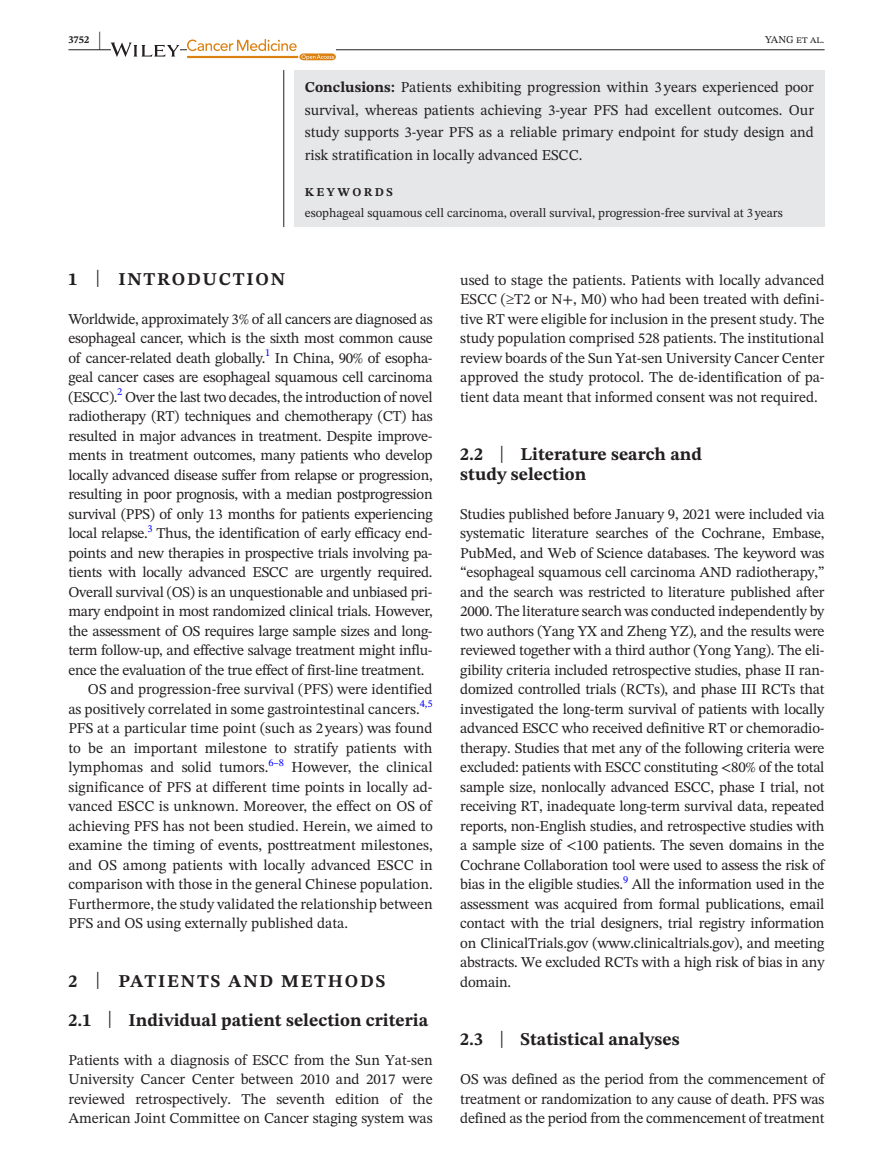
<style>
.page{position:relative;width:893px;height:1174px;background:#fff}
.page>*{position:absolute;margin:0;border:0;box-sizing:border-box;transform-origin:0 0}
.t1{font:700 18px/39px "STIX Two Text";color:#231f20}
.t2{font:700 18px "STIX Two Text";letter-spacing:.1em;color:#231f20}
.t3{font:15px/19.5px "STIX Two Text";letter-spacing:-.02em;color:#231f20;text-align:justify}
.t4{font:15px "STIX Two Text";color:#231f20}
.t5{font:12.75px "STIX Two Text";color:#231f20}
.t6{font:700 12px "STIX Two Text";letter-spacing:.2em;color:#231f20}
.t7{font:10.5px "STIX Two Text";color:#231f20}
.t8{font:10.5px "STIX Two Text";color:#00f}
.t9{font:700 10.5px "STIX Two Text";color:#231f20}
.s1{font-size:21px}
.s2{font-weight:700}
.s3{font-weight:400;font-size:23.7px}
</style>
<div class="page">
<hr style="left:68px;top:49px;width:756px;height:1px;background:#231f20">
<svg style="left:111px;top:43px;width:68px;height:14px"></svg>
<svg style="left:187px;top:39px;width:149px;height:21px"></svg>
<div style="left:294px;top:70px;width:530px;height:157px;background:#e6e7e9"></div>
<hr style="left:283px;top:70px;width:1px;height:157px;background:#231f20">
<p class="t9" style="left:68px;top:32px;width:34px">3752 <span class="s1">|</span></p>
<p class="t7" style="left:765px;top:32px;width:61px">YANG et al.</p>
<p class="t3" style="left:305px;top:76px;width:511px;line-height:22.5px"><span class="s2">Conclusions:</span> Patients exhibiting progression within 3 years experienced poor survival, whereas patients achieving 3-year PFS had excellent outcomes. Our study supports 3-year PFS as a reliable primary endpoint for study design and risk stratification in locally advanced ESCC.</p>
<p class="t6" style="left:305px;top:183px;width:90px">KEYWORDS</p>
<p class="t5" style="left:305px;top:203px;width:479px">esophageal squamous cell carcinoma, overall survival, progression-free survival at 3 years</p>
<p class="t2" style="left:68px;top:266px;width:218px">1 <span class="s3">|</span> INTRODUCTION</p>
<p class="t3" style="left:68px;top:309px;width:366px">Worldwide, approximately 3% of all cancers are diagnosed as esophageal cancer, which is the sixth most common cause of cancer-related death globally.</p>
<p class="t8" style="left:265px;top:345px;width:7px">1</p>
<p class="t3" style="left:68px;top:348px;width:366px;text-indent:206px">In China, 90% of esopha&shy;geal cancer cases are esophageal squamous cell carcinoma (ESCC).</p>
<p class="t8" style="left:117px;top:384px;width:7px">2</p>
<p class="t3" style="left:68px;top:387px;width:366px;text-indent:57px">Over the last two decades, the introduction of novel radiotherapy (RT) techniques and chemotherapy (CT) has resulted in major advances in treatment. Despite improve&shy;ments in treatment outcomes, many patients who develop locally advanced disease suffer from relapse or progression, resulting in poor prognosis, with a median postprogression survival (PPS) of only 13 months for patients experiencing local relapse.</p>
<p class="t8" style="left:147px;top:520px;width:7px">3</p>
<p class="t3" style="left:156px;top:523px;width:278px">Thus, the identification of early efficacy end-</p>
<p class="t3" style="left:68px;top:543px;width:366px">points and new therapies in prospective trials involving pa-</p>
<p class="t3" style="left:68px;top:562px;width:366px">tients with locally advanced ESCC are urgently required.</p>
<p class="t3" style="left:68px;top:582px;width:366px">Overall survival (OS) is an unquestionable and unbiased pri-</p>
<p class="t3" style="left:68px;top:601px;width:366px">mary endpoint in most randomized clinical trials. However,</p>
<p class="t3" style="left:68px;top:621px;width:366px">the assessment of OS requires large sample sizes and long-</p>
<p class="t3" style="left:68px;top:640px;width:366px">term follow-up, and effective salvage treatment might influ-</p>
<p class="t3" style="left:68px;top:660px;width:357px">ence the evaluation of the true effect of first-line treatment.</p>
<p class="t4" style="left:88px;top:678px;width:346px">OS and progression-free survival (PFS) were identified</p>
<p class="t4" style="left:68px;top:698px;width:353px">as positively correlated in some gastrointestinal cancers.</p>
<p class="t8" style="left:420px;top:696px;width:14px">4,5</p>
<p class="t3" style="left:68px;top:718px;width:366px">PFS at a particular time point (such as 2 years) was found to be an important milestone to stratify patients with lymphomas and solid tumors.</p>
<p class="t8" style="left:268px;top:754px;width:17px">6–8</p>
<p class="t3" style="left:68px;top:757px;width:366px;text-indent:223px">However, the clinical significance of PFS at different time points in locally ad&shy;vanced ESCC is unknown. Moreover, the effect on OS of achieving PFS has not been studied. Herein, we aimed to examine the timing of events, posttreatment milestones, and OS among patients with locally advanced ESCC in comparison with those in the general Chinese population.<br>Furthermore, the study validated the relationship between PFS and OS using externally published data.</p>
<p class="t1" style="left:68px;top:962px;width:361px">2 <span class="s3">|</span> PATIENTS AND METHODS<br>2.1 <span class="s3">|</span> Individual patient selection criteria</p>
<p class="t3" style="left:68px;top:1050px;width:366px">Patients with a diagnosis of ESCC from the Sun Yat-sen University Cancer Center between 2010 and 2017 were reviewed retrospectively. The seventh edition of the American Joint Committee on Cancer staging system was</p>
<p class="t3" style="left:460px;top:270px;width:366px">used to stage the patients. Patients with locally advanced ESCC (≥T2 or N+, M0) who had been treated with defini&shy;tive RT were eligible for inclusion in the present study. The study population comprised 528 patients. The institutional review boards of the Sun Yat-sen University Cancer Center approved the study protocol. The de-identification of pa&shy;tient data meant that informed consent was not required.</p>
<p class="t1" style="left:460px;top:445px;width:243px;line-height:19.5px">2.2 <span class="s3">|</span> Literature search and study selection</p>
<p class="t3" style="left:460px;top:504px;width:366px">Studies published before January 9, 2021 were included via systematic literature searches of the Cochrane, Embase, PubMed, and Web of Science databases. The keyword was “esophageal squamous cell carcinoma AND radiotherapy,” and the search was restricted to literature published after 2000. The literature search was conducted independently by two authors (Yang YX and Zheng YZ), and the results were reviewed together with a third author (Yong Yang). The eli&shy;gibility criteria included retrospective studies, phase II ran&shy;domized controlled trials (RCTs), and phase III RCTs that investigated the long-term survival of patients with locally advanced ESCC who received definitive RT or chemoradio&shy;therapy. Studies that met any of the following criteria were excluded: patients with ESCC constituting &lt;80% of the total sample size, nonlocally advanced ESCC, phase I trial, not receiving RT, inadequate long-term survival data, repeated reports, non-English studies, and retrospective studies with a sample size of &lt;100 patients. The seven domains in the Cochrane Collaboration tool were used to assess the risk of bias in the eligible studies.<sup>9</sup> All the information used in the assessment was acquired from formal publications, email contact with the trial designers, trial registry information on ClinicalTrials.gov (www.clinicaltrials.gov), and meeting abstracts. We excluded RCTs with a high risk of bias in any domain.</p>
<p class="t1" style="left:460px;top:1020px;width:221px">2.3 <span class="s3">|</span> Statistical analyses</p>
<p class="t3" style="left:460px;top:1069px;width:366px">OS was defined as the period from the commencement of treatment or randomization to any cause of death. PFS was defined as the period from the commencement of treatment</p>
</div>
